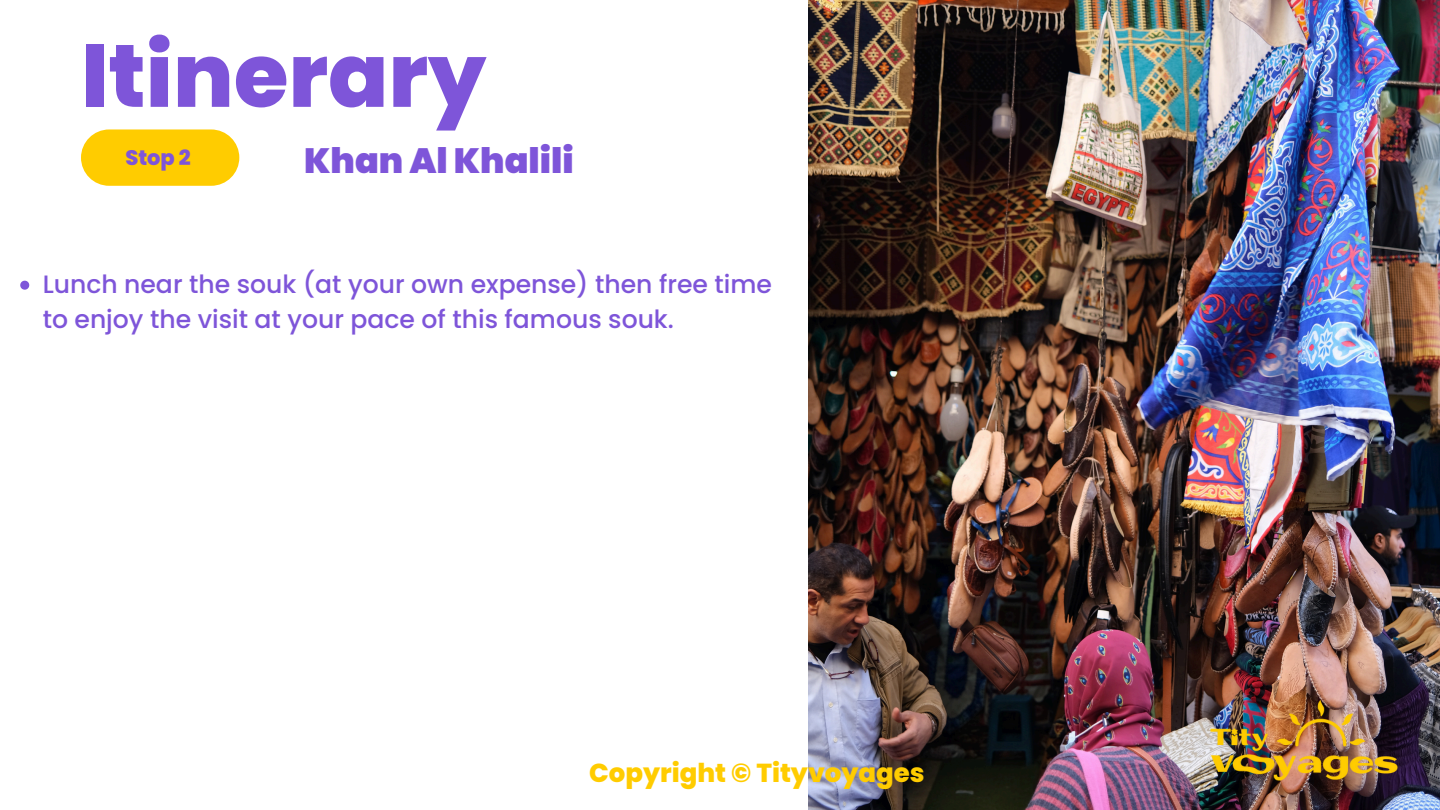
<style>
.page{position:relative;width:1440px;height:810px;background:#fff}
.page>*{position:absolute;margin:0;border:0;box-sizing:border-box;transform-origin:0 0}
.t1{font:800 88.7px "Poppins";color:#7e55d9}
.t2{font:900 35.1px "Poppins";color:#7e55d9}
.t3{font:800 26px "Poppins";color:#fc0}
.t4{font:500 25.1px/34.5px "Poppins";color:#7e55d9}
.t5{font:800 21px "Poppins";color:#7e55d9}
</style>
<div class="page">
<div style="left:81px;top:129px;width:158px;height:57px;background:#fc0;border-radius:28px"></div>
<img style="left:808px;top:0;width:632px;height:810px">
<img style="left:1198px;top:691px;width:212px;height:99px">
<svg style="left:20px;top:281px;width:9px;height:9px"></svg>
<p class="t1" style="left:81px;top:14px;width:407px">Itinerary</p>
<h2 class="t2" style="left:304px;top:136px;width:271px">Khan Al Khalili</h2>
<p class="t5" style="left:125px;top:143px;width:67px">Stop 2</p>
<p class="t4" style="left:43px;top:267px;width:731px">Lunch near the souk (at your own expense) then free time to enjoy the visit at your pace of this famous souk.</p>
<h3 class="t3" style="left:589px;top:754px;width:337px">Copyright © Tityvoyages</h3>
</div>
